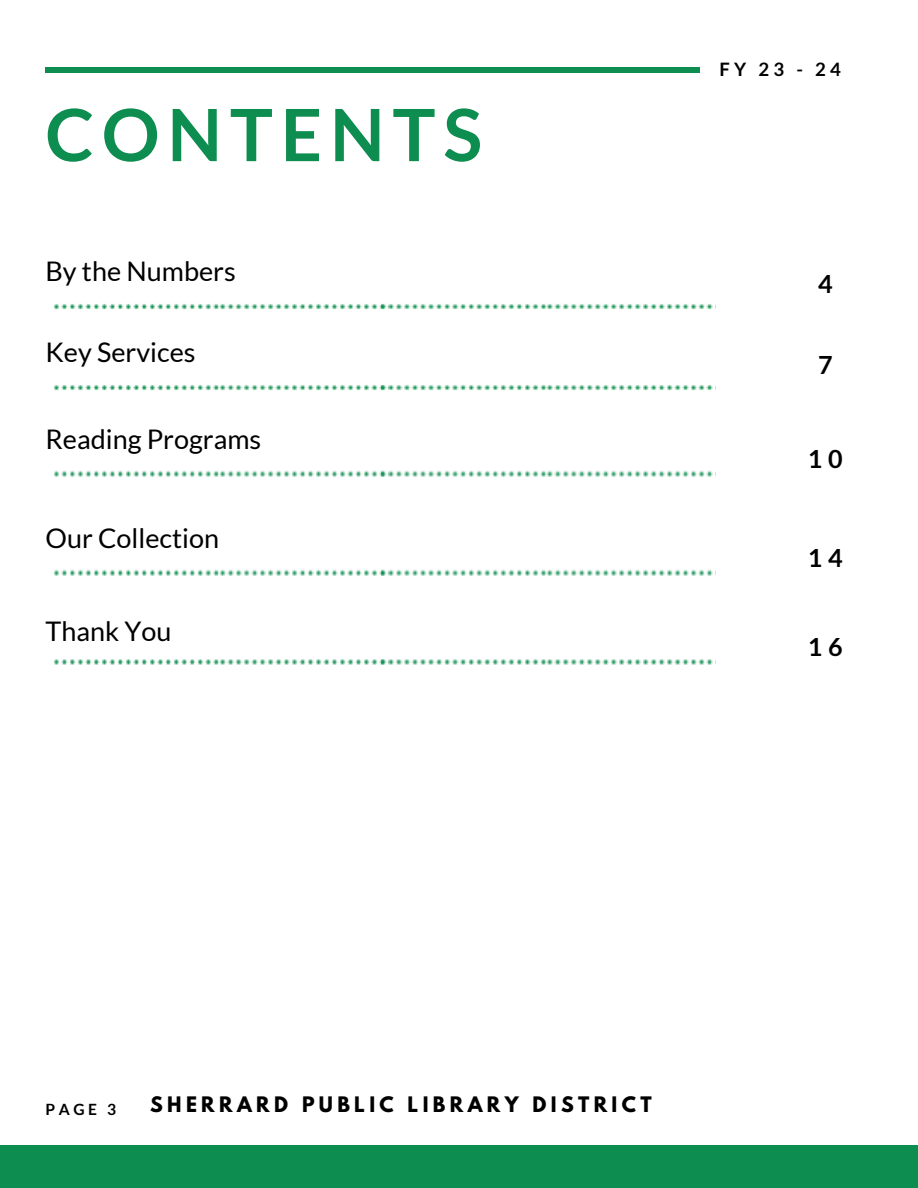
<style>
.page{position:relative;width:918px;height:1188px;background:#fff}
.page>*{position:absolute;margin:0;border:0;box-sizing:border-box;transform-origin:0 0}
.t1{font:700 72.15px "Lato";letter-spacing:.11em;color:#0d8d4f}
.t2{font:27px "Lato";color:#000}
.t3{font:700 25.05px "Lato";color:#000}
.t4{font:700 18.9px "League Spartan";letter-spacing:.23em;color:#000}
.t5{font:700 18.6px "Lato";color:#000}
.t6{font:700 15.6px "Lato";color:#000}
</style>
<div class="page">
<div style="left:0;top:1146px;width:918px;height:42px;background:#0d8d4f"></div>
<div style="left:45px;top:67px;width:655px;height:6px;background:#0d8d4f"></div>
<svg style="left:54px;top:304px;width:157px;height:6px"></svg>
<svg style="left:213px;top:304px;width:8px;height:6px"></svg>
<svg style="left:221px;top:304px;width:152px;height:6px"></svg>
<svg style="left:373px;top:304px;width:8px;height:6px"></svg>
<svg style="left:381px;top:303px;width:158px;height:7px"></svg>
<svg style="left:540px;top:304px;width:8px;height:6px"></svg>
<svg style="left:548px;top:304px;width:168px;height:6px"></svg>
<svg style="left:54px;top:470px;width:157px;height:7px"></svg>
<svg style="left:213px;top:470px;width:8px;height:7px"></svg>
<svg style="left:221px;top:470px;width:152px;height:7px"></svg>
<svg style="left:373px;top:470px;width:8px;height:7px"></svg>
<svg style="left:381px;top:470px;width:158px;height:7px"></svg>
<svg style="left:540px;top:470px;width:8px;height:7px"></svg>
<svg style="left:548px;top:470px;width:168px;height:7px"></svg>
<svg style="left:54px;top:569px;width:157px;height:7px"></svg>
<svg style="left:213px;top:569px;width:8px;height:7px"></svg>
<svg style="left:221px;top:569px;width:152px;height:7px"></svg>
<svg style="left:373px;top:569px;width:8px;height:7px"></svg>
<svg style="left:381px;top:569px;width:158px;height:7px"></svg>
<svg style="left:540px;top:569px;width:8px;height:7px"></svg>
<svg style="left:548px;top:569px;width:168px;height:7px"></svg>
<svg style="left:54px;top:659px;width:157px;height:6px"></svg>
<svg style="left:213px;top:659px;width:8px;height:6px"></svg>
<svg style="left:221px;top:659px;width:152px;height:6px"></svg>
<svg style="left:373px;top:659px;width:8px;height:6px"></svg>
<svg style="left:381px;top:659px;width:158px;height:6px"></svg>
<svg style="left:540px;top:659px;width:8px;height:6px"></svg>
<svg style="left:548px;top:659px;width:168px;height:6px"></svg>
<svg style="left:54px;top:385px;width:157px;height:6px"></svg>
<svg style="left:213px;top:385px;width:8px;height:6px"></svg>
<svg style="left:221px;top:385px;width:152px;height:6px"></svg>
<svg style="left:373px;top:385px;width:8px;height:6px"></svg>
<svg style="left:381px;top:384px;width:158px;height:7px"></svg>
<svg style="left:540px;top:385px;width:8px;height:6px"></svg>
<svg style="left:548px;top:385px;width:168px;height:6px"></svg>
<h1 class="t1" style="left:45px;top:90px;width:438px">CONTENTS</h1>
<h3 class="t2" style="left:45px;top:255px;width:192px">By the Numbers</h3>
<h2 class="t2" style="left:45px;top:336px;width:152px">Key Services</h2>
<p class="t2" style="left:45px;top:422px;width:217px">Reading Programs</p>
<h2 class="t2" style="left:45px;top:521px;width:175px">Our Collection</h2>
<p class="t2" style="left:45px;top:615px;width:128px">Thank You</p>
<h2 class="t5" style="left:720px;top:58px;width:123px">FY 23 - 24</h2>
<p class="t3" style="left:818px;top:268px;width:16px">4</p>
<h3 class="t3" style="left:818px;top:349px;width:16px">7</h3>
<p class="t3" style="left:808px;top:443px;width:36px">10</p>
<p class="t3" style="left:808px;top:542px;width:36px">14</p>
<p class="t3" style="left:808px;top:631px;width:36px">16</p>
<h2 class="t6" style="left:45px;top:1099px;width:72px">PAGE 3</h2>
<h2 class="t4" style="left:150px;top:1095px;width:503px">SHERRARD PUBLIC LIBRARY DISTRICT</h2>
</div>
